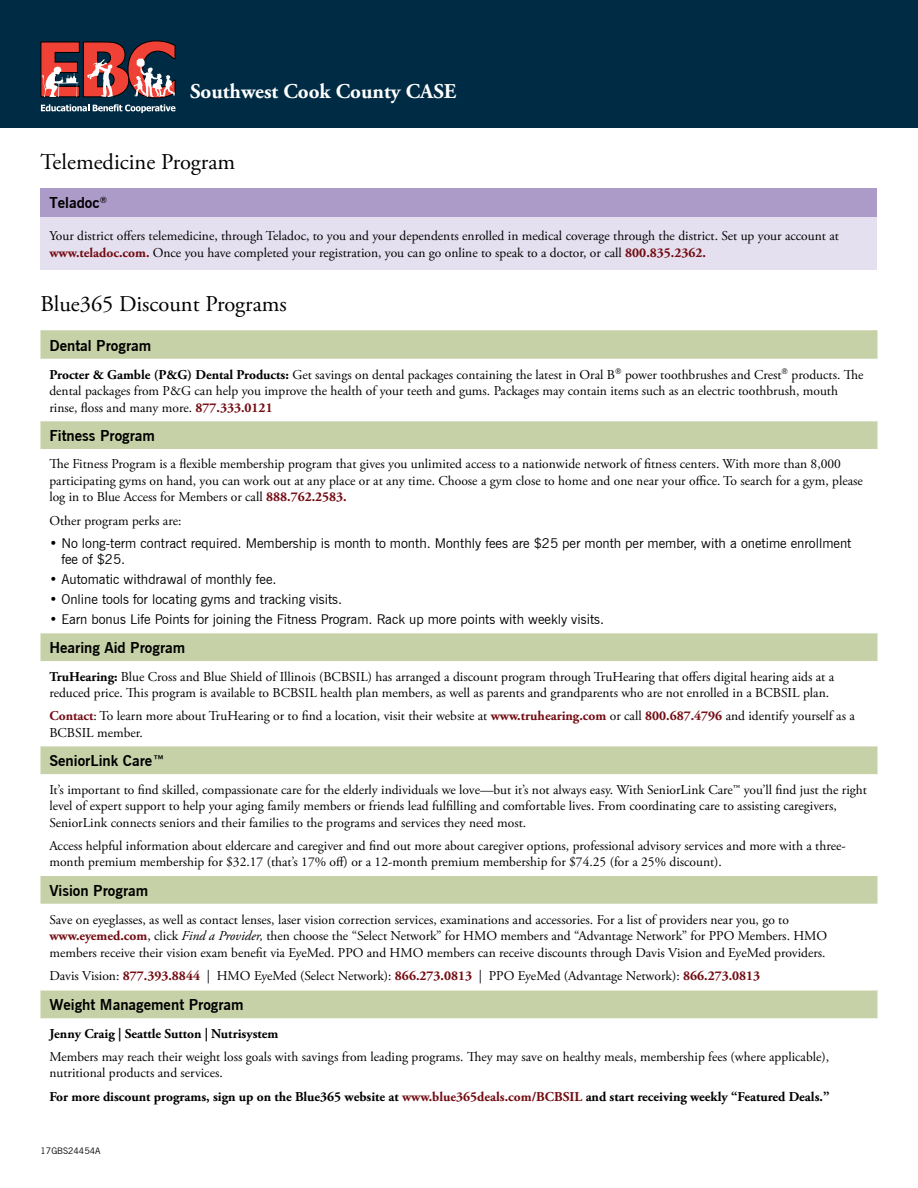
<style>
.page{position:relative;width:918px;height:1188px;background:#fff}
.page>*{position:absolute;margin:0;border:0;box-sizing:border-box;transform-origin:0 0}
.t1{font:22.5px "Adobe Garamond Pro";color:#000}
.t2{font:700 21px "Adobe Garamond Pro";color:#fff}
.t3{font:700 15px "News Gothic BT";color:#000}
.t4{font:13.5px/16.5px "Adobe Garamond Pro";color:#000}
.t5{font:13.5px/16.5px "News Gothic BT";color:#000}
.t6{font:700 13.5px "Adobe Garamond Pro";color:#000}
.t7{font:9px "News Gothic BT";color:#000}
.s1{font-weight:700;color:#730b12}
.s2{font-weight:700}
.s3{font-style:italic}
.s4{color:#730b12}
</style>
<div class="page">
<div style="left:0;top:0;width:918px;height:127px;background:#002b44"></div>
<svg style="left:40px;top:40px;width:136px;height:73px"></svg>
<div style="left:40px;top:188px;width:838px;height:29px;background:#ac9ac8"></div>
<div style="left:40px;top:217px;width:838px;height:53px;background:#e5e0ef"></div>
<svg style="left:40px;top:330px;width:838px;height:29px;background:#c8d1a8"></svg>
<svg style="left:40px;top:421px;width:838px;height:597px"></svg>
<hr style="left:40px;top:449px;width:838px;height:2px;background:#fff">
<hr style="left:40px;top:632px;width:838px;height:1px;background:#fff">
<hr style="left:40px;top:661px;width:838px;height:2px;background:#fff">
<hr style="left:40px;top:745px;width:838px;height:1px;background:#fff">
<hr style="left:40px;top:774px;width:838px;height:2px;background:#fff">
<hr style="left:40px;top:875px;width:838px;height:1px;background:#fff">
<hr style="left:40px;top:904px;width:838px;height:1px;background:#fff">
<hr style="left:40px;top:989px;width:838px;height:2px;background:#fff">
<h2 class="t2" style="left:190px;top:80px;width:268px">Southwest Cook County CASE</h2>
<h1 class="t1" style="left:40px;top:148px;width:196px">Telemedicine Program</h1>
<p class="t3" style="left:49px;top:194px;width:59px">Teladoc<sup>®</sup></p>
<p class="t4" style="left:49px;top:228px;width:791px">Your district offers telemedicine, through Teladoc, to you and your dependents enrolled in medical coverage through the district. Set up your account at <span class="s1">www.teladoc.com.</span> Once you have completed your registration, you can go online to speak to a doctor, or call <span class="s1">800.835.2362.</span></p>
<h1 class="t1" style="left:40px;top:290px;width:248px">Blue365 Discount Programs</h1>
<p class="t3" style="left:49px;top:336px;width:103px">Dental Program</p>
<p class="t4" style="left:49px;top:367px;width:816px"><span class="s2">Procter &amp; Gamble (P&amp;G) Dental Products:</span> Get savings on dental packages containing the latest in Oral B<sup>®</sup> power toothbrushes and Crest<sup>®</sup> products. The dental packages from P&amp;G can help you improve the health of your teeth and gums. Packages may contain items such as an electric toothbrush, mouth rinse, floss and many more. <span class="s1">877.333.0121</span></p>
<p class="t3" style="left:49px;top:426px;width:107px">Fitness Program</p>
<p class="t4" style="left:49px;top:456px;width:815px">The Fitness Program is a flexible membership program that gives you unlimited access to a nationwide network of fitness centers. With more than 8,000 participating gyms on hand, you can work out at any place or at any time. Choose a gym close to home and one near your office. To search for a gym, please log in to Blue Access for Members or call <span class="s1">888.762.2583.</span></p>
<p class="t4" style="left:49px;top:513px;width:134px">Other program perks are:</p>
<p class="t5" style="left:61px;top:535px;width:792px;text-indent:-12px">• No long-term contract required. Membership is month to month. Monthly fees are $25 per month per member, with a onetime enrollment fee of $25.</p>
<p class="t5" style="left:49px;top:571px;width:229px">• Automatic withdrawal of monthly fee.</p>
<p class="t5" style="left:49px;top:591px;width:294px">• Online tools for locating gyms and tracking visits.</p>
<p class="t5" style="left:49px;top:611px;width:556px">• Earn bonus Life Points for joining the Fitness Program. Rack up more points with weekly visits.</p>
<p class="t3" style="left:49px;top:638px;width:137px">Hearing Aid Program</p>
<p class="t4" style="left:49px;top:668px;width:786px"><span class="s2">TruHearing:</span> Blue Cross and Blue Shield of Illinois (BCBSIL) has arranged a discount program through TruHearing that offers digital hearing aids at a reduced price. This program is available to BCBSIL health plan members, as well as parents and grandparents who are not enrolled in a BCBSIL plan.</p>
<p class="t4" style="left:49px;top:708px;width:807px"><span class="s1">Contact</span>: To learn more about TruHearing or to find a location, visit their website at <span class="s1">www.truhearing.com</span> or call <span class="s1">800.687.4796</span> and identify yourself as a<br>BCBSIL member.</p>
<p class="t3" style="left:49px;top:752px;width:117px">SeniorLink Care™</p>
<p class="t4" style="left:49px;top:782px;width:819px">It’s important to find skilled, compassionate care for the elderly individuals we love—but it’s not always easy. With SeniorLink Care™ you’ll find just the right level of expert support to help your aging family members or friends lead fulfilling and comfortable lives. From coordinating care to assisting caregivers,<br>SeniorLink connects seniors and their families to the programs and services they need most.</p>
<p class="t4" style="left:49px;top:838px;width:798px">Access helpful information about eldercare and caregiver and find out more about caregiver options, professional advisory services and more with a three&shy;month premium membership for $32.17 (that’s 17% off) or a 12-month premium membership for $74.25 (for a 25% discount).</p>
<p class="t3" style="left:49px;top:881px;width:100px">Vision Program</p>
<p class="t4" style="left:49px;top:912px;width:779px">Save on eyeglasses, as well as contact lenses, laser vision correction services, examinations and accessories. For a list of providers near you, go to <span class="s1">www.eyemed.com</span>, click <span class="s3">Find a Provider,</span> then choose the “Select Network” for HMO members and “Advantage Network” for PPO Members. HMO members receive their vision exam benefit via EyeMed. PPO and HMO members can receive discounts through Davis Vision and EyeMed providers.</p>
<p class="t4" style="left:49px;top:968px;width:712px">Davis Vision: <span class="s1">877.393.8844</span> | HMO EyeMed (Select Network): <span class="s1">866.273.0813</span> | PPO EyeMed (Advantage Network): <span class="s1">866.273.0813</span></p>
<p class="t3" style="left:49px;top:996px;width:196px">Weight Management Program</p>
<p class="t6" style="left:49px;top:1026px;width:231px">Jenny Craig | Seattle Sutton | Nutrisystem</p>
<p class="t4" style="left:49px;top:1049px;width:781px">Members may reach their weight loss goals with savings from leading programs. They may save on healthy meals, membership fees (where applicable), nutritional products and services.</p>
<p class="t6" style="left:49px;top:1089px;width:782px">For more discount programs, sign up on the Blue365 website at <span class="s4">www.blue365deals.com/BCBSIL</span> and start receiving weekly “Featured Deals.”</p>
<p class="t7" style="left:40px;top:1146px;width:62px">17GBS24454A</p>
</div>
